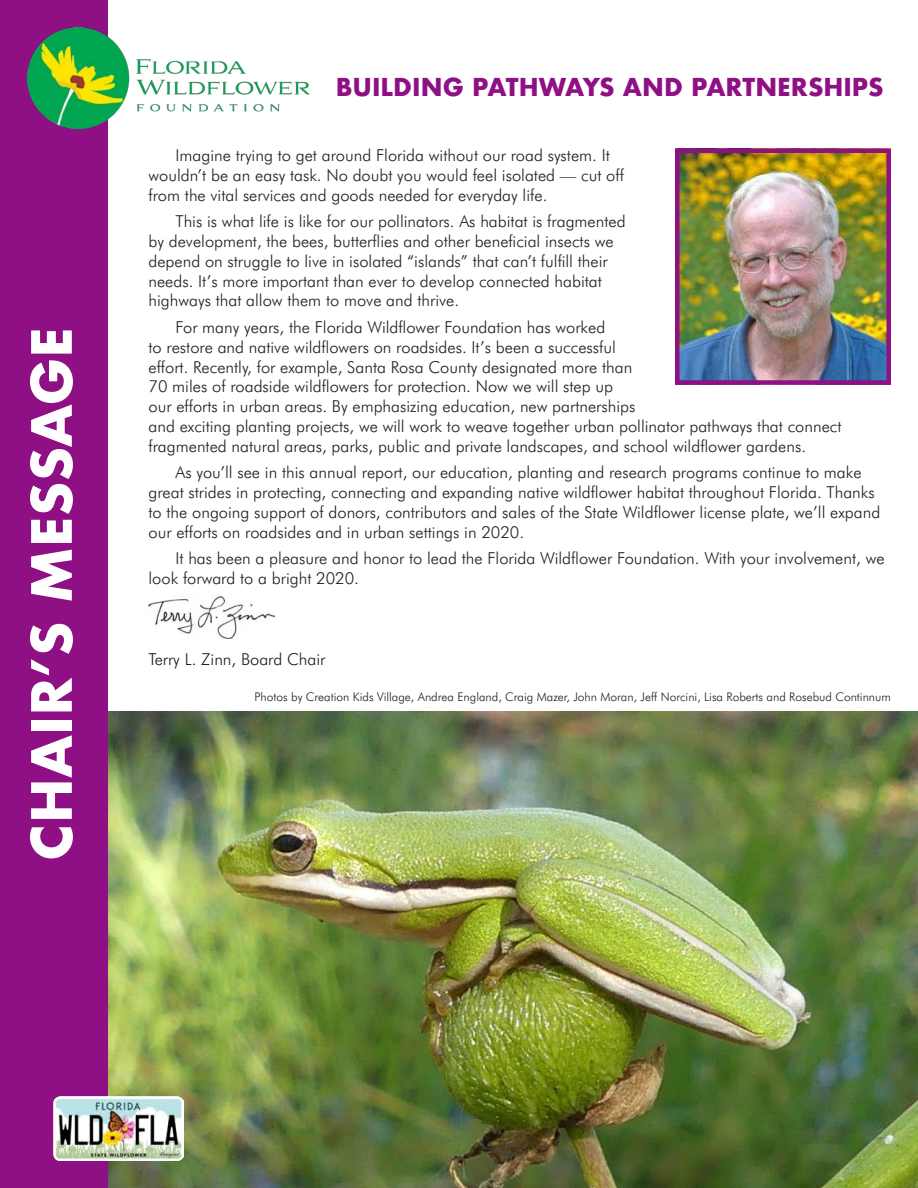
<style>
.page{position:relative;width:918px;height:1188px;background:#fff}
.page>*{position:absolute;margin:0;border:0;box-sizing:border-box;transform-origin:0 0}
.t1{font:700 54px "Futura";color:#fff}
.t2{font:700 24px "Futura";color:#8f0f84}
.t3{font:300 16.5px/19.8px "Futura BT";color:#231f20}
.t4{font:300 12px "Futura BT";color:#231f20}
</style>
<div class="page">
<div style="left:0;top:0;width:108px;height:1188px;background:#8f0f84"></div>
<img style="left:27px;top:27px;width:282px;height:102px">
<img style="left:108px;top:712px;width:810px;height:476px">
<img style="left:148px;top:596px;width:126px;height:43px">
<img style="left:680px;top:153px;width:206px;height:227px">
<div style="left:675px;top:148px;width:216px;height:237px;border:4px solid #8f0f84"></div>
<img style="left:54px;top:1096px;width:130px;height:65px">
<p class="t1" style="left:12px;top:861px;width:535px;rotate:-90deg">CHAIR’S MESSAGE</p>
<p class="t2" style="left:336px;top:70px;width:549px">BUILDING PATHWAYS AND PARTNERSHIPS</p>
<p class="t3" style="left:149px;top:145px;width:477px;text-indent:27px">Imagine trying to get around Florida without our road system. It wouldn’t be an easy task. No doubt you would feel isolated — cut off from the vital services and goods needed for everyday life.</p>
<p class="t3" style="left:149px;top:211px;width:479px;text-indent:27px">This is what life is like for our pollinators. As habitat is fragmented by development, the bees, butterflies and other beneficial insects we depend on struggle to live in isolated “islands” that can’t fulfill their needs. It’s more important than ever to develop connected habitat highways that allow them to move and thrive.</p>
<p class="t3" style="left:149px;top:317px;width:694px;text-indent:27px">For many years, the Florida Wildflower Foundation has worked<br>to restore and native wildflowers on roadsides. It’s been a successful<br>effort. Recently, for example, Santa Rosa County designated more than<br>70 miles of roadside wildflowers for protection. Now we will step up<br>our efforts in urban areas. By emphasizing education, new partnerships<br>and exciting planting projects, we will work to weave together urban pollinator pathways that connect fragmented natural areas, parks, public and private landscapes, and school wildflower gardens.</p>
<p class="t3" style="left:149px;top:462px;width:733px;text-indent:27px">As you’ll see in this annual report, our education, planting and research programs continue to make great strides in protecting, connecting and expanding native wildflower habitat throughout Florida. Thanks to the ongoing support of donors, contributors and sales of the State Wildflower license plate, we’ll expand our efforts on roadsides and in urban settings in 2020.</p>
<p class="t3" style="left:149px;top:548px;width:738px;text-indent:27px">It has been a pleasure and honor to lead the Florida Wildflower Foundation. With your involvement, we look forward to a bright 2020.</p>
<p class="t3" style="left:148px;top:649px;width:179px">Terry L. Zinn, Board Chair</p>
<p class="t4" style="left:255px;top:690px;width:638px">Photos by Creation Kids Village, Andrea England, Craig Mazer, John Moran, Jeff Norcini, Lisa Roberts and Rosebud Continnum</p>
</div>
